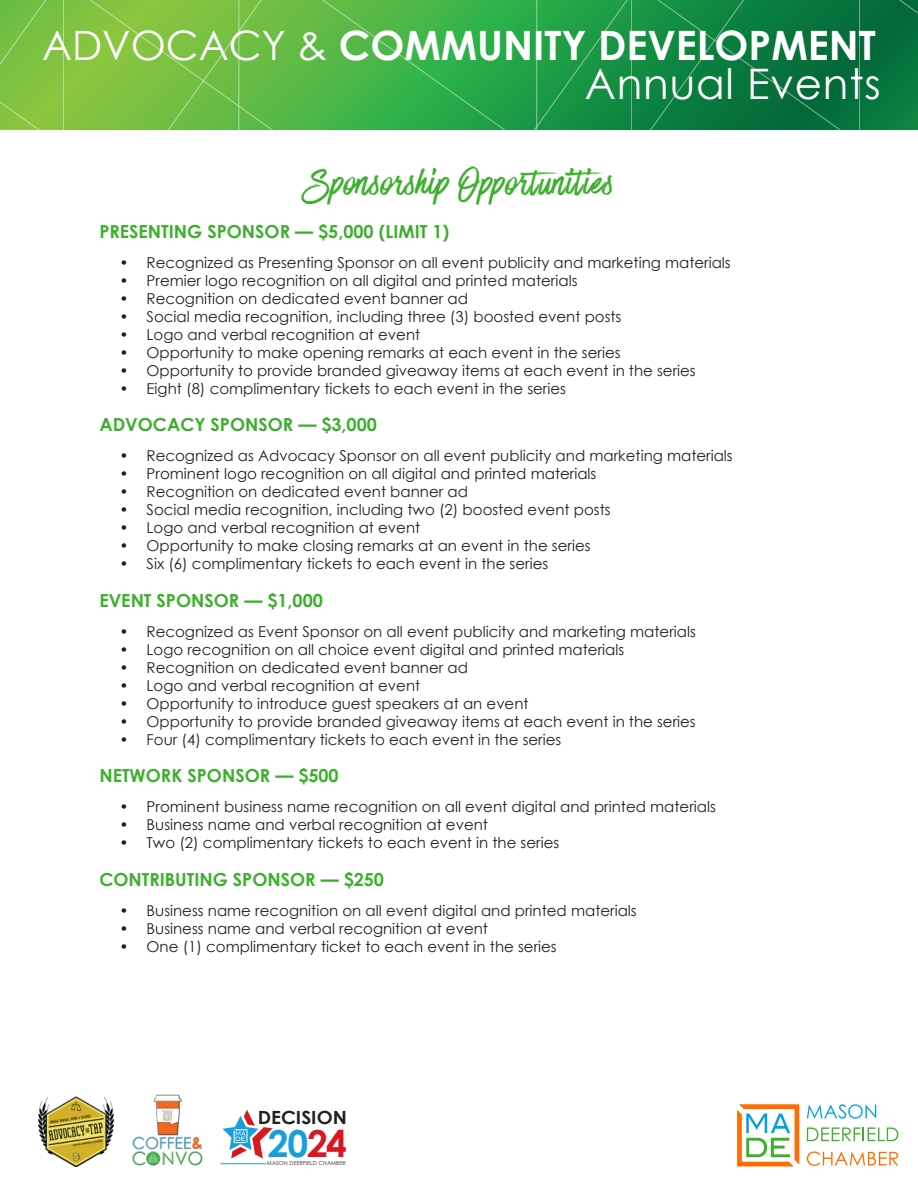
<style>
.page{position:relative;width:918px;height:1188px;background:#fff}
.page>*{position:absolute;margin:0;border:0;box-sizing:border-box;transform-origin:0 0}
.t1{font:42px "Have Heart One";letter-spacing:.03em;color:#3caf2c}
.t2{font:42px "Century Gothic";letter-spacing:.02em;color:#fff}
.t3{font:700 40.5px "Century Gothic";color:#fff}
.t4{font:700 37.2px "Century Gothic";color:#189fda}
.t5{font:700 18.15px "Century Gothic";color:#221f1f;scale:1.05 1}
.t6{font:700 18px "Century Gothic";color:#3caf2c}
.t7{font:15px "Century Gothic";color:#221f1f}
.t8{font:5.4px "Century Gothic";letter-spacing:.03em;color:#221f1f}
.s1{font-weight:400}
.s2{color:#d71820}
</style>
<div class="page">
<svg style="left:895px;top:0;width:23px;height:130px;background:#08753d"></svg>
<svg style="left:0;top:0;width:895px;height:130px;background:#3ea343"></svg>
<svg style="left:807px;top:1151px;width:91px;height:15px"></svg>
<svg style="left:807px;top:1104px;width:69px;height:15px"></svg>
<svg style="left:807px;top:1127px;width:91px;height:14px"></svg>
<svg style="left:737px;top:1104px;width:62px;height:62px"></svg>
<img style="left:38px;top:1096px;width:76px;height:70px">
<img style="left:132px;top:1095px;width:71px;height:71px">
<svg style="left:222px;top:1110px;width:51px;height:49px"></svg>
<hr style="left:221px;top:1163px;width:45px;height:1px;background:#189fda">
<h2 class="t3" style="left:42px;top:29px;width:835px"><span class="s1">ADVOCACY &amp;</span> COMMUNITY DEVELOPMENT</h2>
<h1 class="t2" style="left:585px;top:68px;width:297px">Annual Events</h1>
<h1 class="t1" style="left:306px;top:167px;width:309px">Sponsorship Opportunities</h1>
<p class="t6" style="left:99px;top:224px;width:351px">PRESENTING SPONSOR — $5,000 (LIMIT 1)</p>
<p class="t7" style="left:120px;top:256px;width:613px">• Recognized as Presenting Sponsor on all event publicity and marketing materials</p>
<p class="t7" style="left:120px;top:274px;width:459px">• Premier logo recognition on all digital and printed materials</p>
<p class="t7" style="left:120px;top:292px;width:350px">• Recognition on dedicated event banner ad</p>
<p class="t7" style="left:120px;top:310px;width:503px">• Social media recognition, including three (3) boosted event posts</p>
<p class="t7" style="left:120px;top:328px;width:302px">• Logo and verbal recognition at event</p>
<p class="t7" style="left:120px;top:346px;width:503px">• Opportunity to make opening remarks at each event in the series</p>
<p class="t7" style="left:120px;top:364px;width:578px">• Opportunity to provide branded giveaway items at each event in the series</p>
<p class="t7" style="left:120px;top:382px;width:448px">• Eight (8) complimentary tickets to each event in the series</p>
<p class="t6" style="left:99px;top:417px;width:279px">ADVOCACY SPONSOR — $3,000</p>
<p class="t7" style="left:120px;top:450px;width:615px">• Recognized as Advocacy Sponsor on all event publicity and marketing materials</p>
<p class="t7" style="left:120px;top:468px;width:478px">• Prominent logo recognition on all digital and printed materials</p>
<p class="t7" style="left:120px;top:486px;width:350px">• Recognition on dedicated event banner ad</p>
<p class="t7" style="left:120px;top:504px;width:492px">• Social media recognition, including two (2) boosted event posts</p>
<p class="t7" style="left:120px;top:522px;width:302px">• Logo and verbal recognition at event</p>
<p class="t7" style="left:120px;top:540px;width:472px">• Opportunity to make closing remarks at an event in the series</p>
<p class="t7" style="left:120px;top:558px;width:430px">• Six (6) complimentary tickets to each event in the series</p>
<p class="t6" style="left:99px;top:593px;width:225px">EVENT SPONSOR — $1,000</p>
<p class="t7" style="left:120px;top:625px;width:578px">• Recognized as Event Sponsor on all event publicity and marketing materials</p>
<p class="t7" style="left:120px;top:643px;width:506px">• Logo recognition on all choice event digital and printed materials</p>
<p class="t7" style="left:120px;top:661px;width:350px">• Recognition on dedicated event banner ad</p>
<p class="t7" style="left:120px;top:679px;width:302px">• Logo and verbal recognition at event</p>
<p class="t7" style="left:120px;top:697px;width:411px">• Opportunity to introduce guest speakers at an event</p>
<p class="t7" style="left:120px;top:715px;width:578px">• Opportunity to provide branded giveaway items at each event in the series</p>
<p class="t7" style="left:120px;top:733px;width:443px">• Four (4) complimentary tickets to each event in the series</p>
<p class="t6" style="left:99px;top:768px;width:241px">NETWORK SPONSOR — $500</p>
<p class="t7" style="left:120px;top:801px;width:598px">• Prominent business name recognition on all event digital and printed materials</p>
<p class="t7" style="left:120px;top:819px;width:370px">• Business name and verbal recognition at event</p>
<p class="t7" style="left:120px;top:837px;width:441px">• Two (2) complimentary tickets to each event in the series</p>
<p class="t6" style="left:99px;top:872px;width:286px">CONTRIBUTING SPONSOR — $250</p>
<p class="t7" style="left:120px;top:904px;width:519px">• Business name recognition on all event digital and printed materials</p>
<p class="t7" style="left:120px;top:922px;width:370px">• Business name and verbal recognition at event</p>
<p class="t7" style="left:120px;top:940px;width:439px">• One (1) complimentary ticket to each event in the series</p>
<p class="t5" style="left:258px;top:1107px;width:86px">DECISION</p>
<p class="t8" style="left:267px;top:1160px;width:80px">MASON DEERFIELD CHAMBER</p>
<h3 class="t4" style="left:268px;top:1122px;width:81px">20<span class="s2">24</span></h3>
</div>
